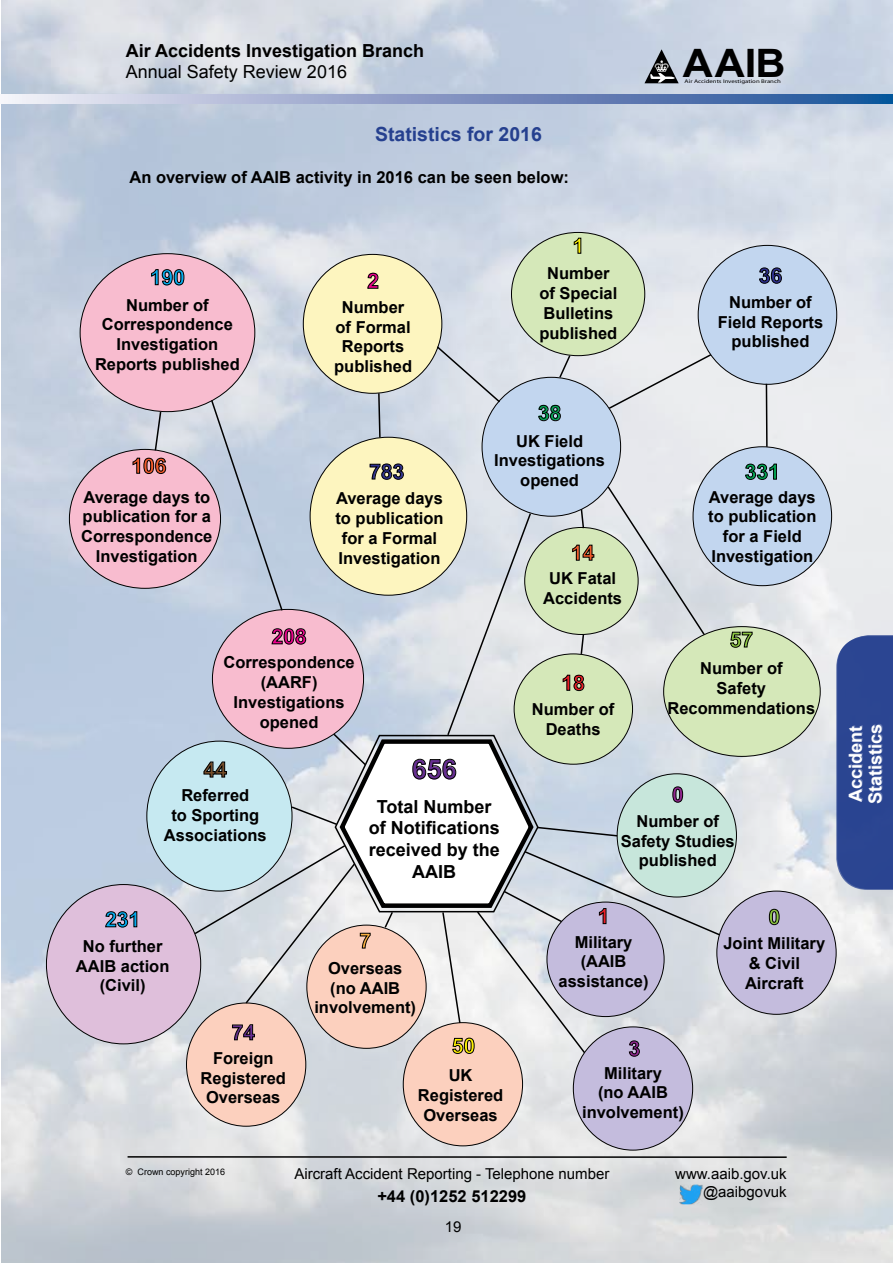
<style>
.page{position:relative;width:893px;height:1263px;background:#fff}
.page>*{position:absolute;margin:0;border:0;box-sizing:border-box;transform-origin:0 0}
.t1{font:700 39.15px "Arial";color:#000;scale:1.06 1}
.t2{font:700 27px "Arial";color:#662e91}
.t3{font:700 21px "Arial";color:#00adf0}
.t4{font:700 21px "Arial";color:#00a652}
.t5{font:700 21px "Arial";color:#f25929}
.t6{font:700 21px "Arial";color:#2e3091}
.t7{font:700 21px "Arial";color:#ed008c}
.t8{font:700 21px "Arial";color:#fff200}
.t9{font:700 21px "Arial";color:#8cc740}
.t10{font:700 21px "Arial";color:#ed1c24}
.t11{font:700 21px "Arial";color:#91268f}
.t12{font:700 21px "Arial";color:#754d29}
.t13{font:700 21px "Arial";color:#662e91}
.t14{font:700 21px "Arial";color:#fab040}
.t15{font:700 19.5px "Arial";color:#25408f}
.t16{font:700 18px/21.6px "Arial";color:#000;text-align:center}
.t17{font:18px "Arial";color:#000}
.t18{font:700 18px/19.5px "Arial";color:#fff}
.t19{font:700 16.5px/19.8px "Arial";color:#000;text-align:center}
.t20{font:15px/18px "Arial";color:#000;text-align:right}
.t21{font:9px "Arial";color:#000}
.t22{font:5.25px "Myriad";color:#000;scale:1.28 1}
</style>
<div class="page">
<img style="left:1px;top:0;width:892px;height:1263px">
<hr style="left:128px;top:1156px;width:659px;height:2px;background:#000">
<svg style="left:1px;top:94px;width:892px;height:9px;background:#859ac4"></svg>
<svg style="left:644px;top:49px;width:35px;height:34px"></svg>
<img style="left:679px;top:1184px;width:28px;height:26px">
<svg style="left:836px;top:635px;width:57px;height:255px;background:#354e96"></svg>
<div style="left:147px;top:741px;width:145px;height:150px;background:#c6e9f1;border-radius:50%"></div>
<div style="left:693px;top:447px;width:139px;height:139px;background:#c2d6ef;border-radius:50%"></div>
<div style="left:698px;top:245px;width:139px;height:139px;background:#c2d6ef;border-radius:50%"></div>
<div style="left:664px;top:627px;width:156px;height:129px;background:#d5e8b9;border-radius:50%"></div>
<div style="left:69px;top:449px;width:152px;height:139px;background:#f8bccf;border-radius:50%"></div>
<div style="left:80px;top:254px;width:175px;height:158px;background:#f8bccf;border-radius:50%"></div>
<div style="left:186px;top:1003px;width:120px;height:123px;background:#fcd0be;border-radius:50%"></div>
<div style="left:717px;top:891px;width:119px;height:123px;background:#c4bcdd;border-radius:50%"></div>
<div style="left:617px;top:774px;width:119px;height:123px;background:#c7e6db;border-radius:50%"></div>
<div style="left:403px;top:1023px;width:120px;height:123px;background:#fcd0be;border-radius:50%"></div>
<div style="left:46px;top:884px;width:155px;height:160px;background:#dfbfdb;border-radius:50%"></div>
<div style="left:573px;top:1027px;width:120px;height:123px;background:#c4bcdd;border-radius:50%"></div>
<svg style="left:745px;top:464px;width:32px;height:16px"></svg>
<svg style="left:133px;top:458px;width:33px;height:16px"></svg>
<svg style="left:151px;top:269px;width:33px;height:16px"></svg>
<svg style="left:730px;top:632px;width:22px;height:16px"></svg>
<svg style="left:769px;top:909px;width:10px;height:16px"></svg>
<svg style="left:759px;top:268px;width:23px;height:16px"></svg>
<svg style="left:105px;top:911px;width:32px;height:16px"></svg>
<svg style="left:154px;top:410px;width:8px;height:42px"></svg>
<hr style="left:766px;top:384px;width:2px;height:63px;background:#000">
<svg style="left:193px;top:238px;width:528px;height:818px"></svg>
<p class="t16" style="left:126px;top:40px;width:300px">Air Accidents Investigation Branch</p>
<p class="t17" style="left:126px;top:60px;width:223px">Annual Safety Review 2016</p>
<p class="t15" style="left:375px;top:121px;width:168px">Statistics for 2016</p>
<p class="t19" style="left:129px;top:168px;width:441px">An overview of AAIB activity in 2016 can be seen below:</p>
<p class="t3" style="left:150px;top:263px;width:37px">190</p>
<p class="t19" style="left:95px;top:295px;width:146px">Number of<br>Correspondence<br>Investigation<br>Reports published</p>
<p class="t5" style="left:131px;top:452px;width:37px">106</p>
<p class="t19" style="left:81px;top:487px;width:133px">Average days to publication for a<br>Correspondence<br>Investigation</p>
<p class="t7" style="left:367px;top:267px;width:13px">2</p>
<p class="t19" style="left:334px;top:298px;width:79px">Number of Formal<br>Reports published</p>
<p class="t7" style="left:272px;top:622px;width:37px">208</p>
<p class="t6" style="left:369px;top:458px;width:37px">783</p>
<p class="t19" style="left:335px;top:489px;width:110px">Average days to publication for a Formal<br>Investigation</p>
<p class="t19" style="left:224px;top:653px;width:133px">Correspondence (AARF)<br>Investigations opened</p>
<p class="t12" style="left:204px;top:756px;width:25px">44</p>
<h2 class="t2" style="left:412px;top:751px;width:47px">656</h2>
<p class="t8" style="left:573px;top:232px;width:13px">1</p>
<p class="t19" style="left:539px;top:264px;width:79px">Number of Special<br>Bulletins published</p>
<p class="t4" style="left:538px;top:399px;width:25px">38</p>
<p class="t19" style="left:494px;top:431px;width:112px">UK Field<br>Investigations opened</p>
<p class="t5" style="left:571px;top:539px;width:25px">14</p>
<p class="t19" style="left:543px;top:569px;width:80px">UK Fatal<br>Accidents</p>
<p class="t10" style="left:561px;top:669px;width:25px">18</p>
<p class="t19" style="left:532px;top:700px;width:84px">Number of<br>Deaths</p>
<h1 class="t1" style="left:683px;top:37px;width:98px">AAIB</h1>
<p class="t22" style="left:685px;top:79px;width:77px">Air Accidents Investigation Branch</p>
<p class="t6" style="left:759px;top:262px;width:25px">36</p>
<p class="t19" style="left:718px;top:293px;width:107px">Number of<br>Field Reports published</p>
<p class="t4" style="left:745px;top:458px;width:37px">331</p>
<p class="t19" style="left:708px;top:487px;width:110px">Average days to publication for a Field<br>Investigation</p>
<p class="t9" style="left:730px;top:626px;width:25px">57</p>
<p class="t19" style="left:668px;top:659px;width:149px">Number of<br>Safety<br>Recommendations</p>
<p class="t19" style="left:164px;top:786px;width:104px">Referred<br>to Sporting<br>Associations</p>
<p class="t3" style="left:105px;top:905px;width:37px">231</p>
<p class="t19" style="left:76px;top:937px;width:95px">No further<br>AAIB action (Civil)</p>
<p class="t13" style="left:232px;top:1018px;width:25px">74</p>
<p class="t19" style="left:201px;top:1049px;width:87px">Foreign<br>Registered<br>Overseas</p>
<p class="t16" style="left:369px;top:796px;width:133px">Total Number of Notifications received by the<br>AAIB</p>
<p class="t10" style="left:598px;top:902px;width:13px">1</p>
<p class="t11" style="left:672px;top:780px;width:13px">0</p>
<p class="t19" style="left:621px;top:811px;width:115px">Number of<br>Safety Studies published</p>
<p class="t9" style="left:768px;top:903px;width:13px">0</p>
<p class="t14" style="left:359px;top:927px;width:13px">7</p>
<p class="t19" style="left:559px;top:932px;width:91px">Military (AAIB assistance)</p>
<p class="t19" style="left:314px;top:959px;width:103px">Overseas (no AAIB involvement)</p>
<p class="t8" style="left:452px;top:1032px;width:25px">50</p>
<p class="t19" style="left:418px;top:1066px;width:87px">UK<br>Registered<br>Overseas</p>
<p class="t11" style="left:629px;top:1034px;width:13px">3</p>
<p class="t19" style="left:582px;top:1063px;width:103px">Military<br>(no AAIB involvement)</p>
<p class="t19" style="left:723px;top:934px;width:103px">Joint Military &amp; Civil<br>Aircraft</p>
<p class="t21" style="left:126px;top:1166px;width:101px">© Crown copyright 2016</p>
<p class="t20" style="left:675px;top:1165px;width:113px">www.aaib.gov.uk @aaibgovuk</p>
<p class="t20" style="left:294px;top:1165px;width:316px">Aircraft Accident Reporting - Telephone number</p>
<p class="t19" style="left:377px;top:1186px;width:151px">+44 (0)1252 512299</p>
<p class="t20" style="left:445px;top:1218px;width:18px">19</p>
<p class="t18" style="left:846px;top:804px;width:82px;rotate:-90deg">Accident<br>Statistics</p>
</div>
